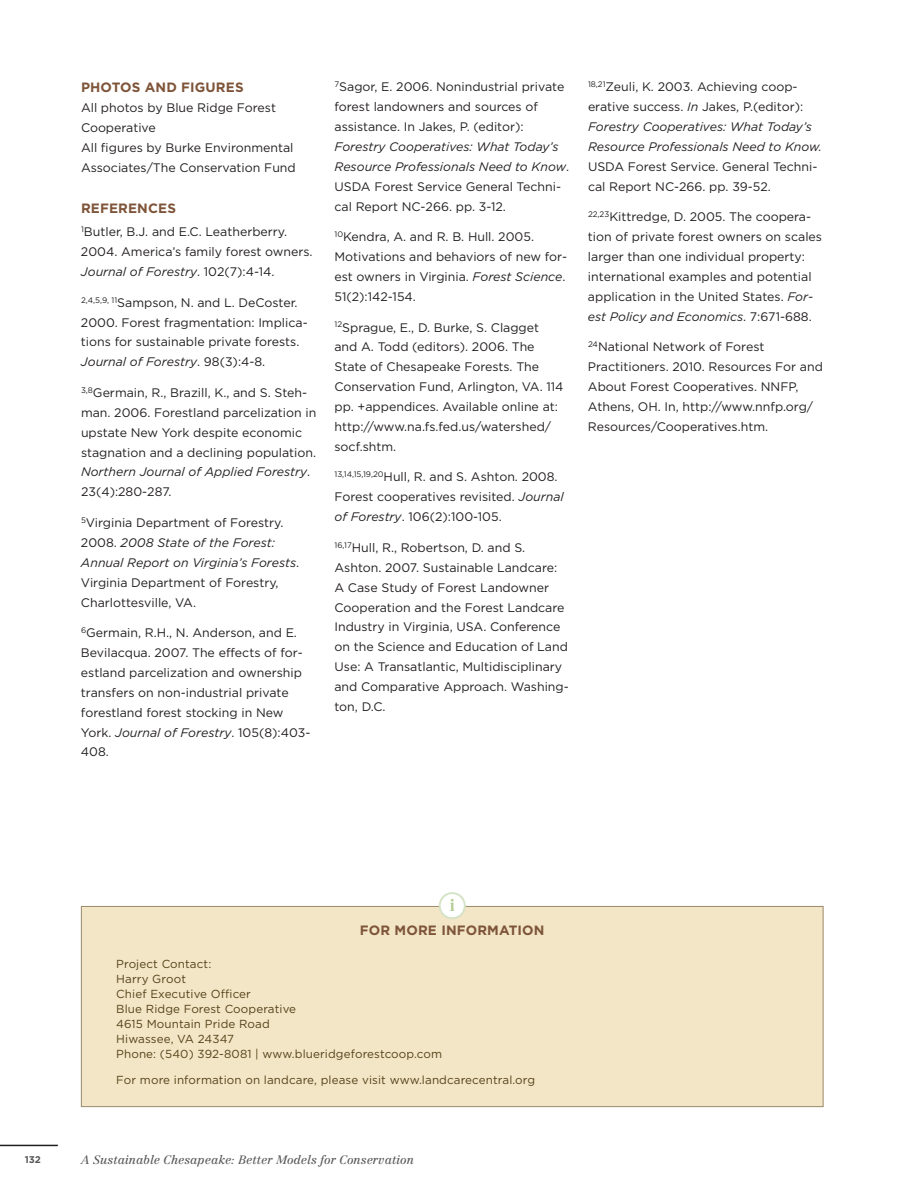
<style>
.page{position:relative;width:918px;height:1188px;background:#fff}
.page>*{position:absolute;margin:0;border:0;box-sizing:border-box;transform-origin:0 0}
.Paragraph_Sub_Sectio{font:16.35px "Centennial Bold Os F";color:#b4cc95}
.Paragraph_Sub_Titles{font:700 13.5px "Gotham";letter-spacing:.01em;color:#7e5439}
.Paragraph_Style{font:700 13.5px "Gotham";letter-spacing:.01em;color:#7e5439}
.Paragraph_Style-2{font:12.3px/19.8px "Gotham";color:#231f20}
.t1{font:italic 12px "Centennial";color:#57585a}
.ForMoreInfo-text{font:11.7px/15px "Gotham";letter-spacing:.01em;color:#564218}
.t2{font:700 9.75px "Gotham";color:#57585a}
.s1{font-style:italic}
</style>
<div class="page">
<hr style="left:0;top:1145px;width:58px;height:1px;background:#231f20">
<div style="left:81px;top:906px;width:743px;height:201px;background:#f2e6c7;border:1px solid #9a8a6c"></div>
<div style="left:440px;top:893px;width:25px;height:25px;background:#fff;border-radius:50%"></div>
<div style="left:439px;top:892px;width:27px;height:27px;border:2px solid #d5e3c6;border-radius:50%"></div>
<p class="Paragraph_Style" style="left:81px;top:80px;width:164px">PHOTOS AND FIGURES</p>
<p class="Paragraph_Style-2" style="left:81px;top:98px;width:216px">All photos by Blue Ridge Forest<br>Cooperative<br>All figures by Burke Environmental<br>Associates/The Conservation Fund</p>
<p class="Paragraph_Sub_Titles" style="left:81px;top:201px;width:97px">REFERENCES</p>
<p class="Paragraph_Style-2" style="left:81px;top:222px;width:233px"><sup>1</sup>Butler, B.J. and E.C. Leatherberry.<br>2004. America’s family forest owners.<br><span class="s1">Journal of Forestry</span>. 102(7):4-14.</p>
<p class="Paragraph_Style-2" style="left:81px;top:292px;width:228px"><sup>2,4,5,9,</sup> <sup>11</sup>Sampson, N. and L. DeCoster.<br>2000. Forest fragmentation: Implica&shy;tions for sustainable private forests.<br><span class="s1">Journal of Forestry</span>. 98(3):4-8.</p>
<p class="Paragraph_Style-2" style="left:81px;top:383px;width:237px"><sup>3,8</sup>Germain, R., Brazill, K., and S. Steh&shy;man. 2006. Forestland parcelization in upstate New York despite economic stagnation and a declining population.<br><span class="s1">Northern Journal of Applied Forestry</span>.<br>23(4):280-287.</p>
<p class="Paragraph_Style-2" style="left:81px;top:513px;width:220px"><sup>5</sup>Virginia Department of Forestry.<br>2008. <span class="s1">2008 State of the Forest:<br>Annual Report on Virginia’s Forests</span>.<br>Virginia Department of Forestry,<br>Charlottesville, VA.</p>
<p class="Paragraph_Style-2" style="left:81px;top:623px;width:231px"><sup>6</sup>Germain, R.H., N. Anderson, and E.<br>Bevilacqua. 2007. The effects of for&shy;estland parcelization and ownership transfers on non-industrial private forestland forest stocking in New<br>York. <span class="s1">Journal of Forestry</span>. 105(8):403-<br>408.</p>
<p class="Paragraph_Style-2" style="left:334px;top:77px;width:236px"><sup>7</sup>Sagor, E. 2006. Nonindustrial private forest landowners and sources of assistance. In Jakes, P. (editor):<br><span class="s1">Forestry Cooperatives: What Today’s Resource Professionals Need to Know</span>.<br>USDA Forest Service General Techni&shy;cal Report NC-266. pp. 3-12.</p>
<p class="Paragraph_Style-2" style="left:334px;top:227px;width:234px"><sup>10</sup>Kendra, A. and R. B. Hull. 2005.<br>Motivations and behaviors of new for&shy;est owners in Virginia. <span class="s1">Forest Science</span>.<br>51(2):142-154.</p>
<p class="Paragraph_Style-2" style="left:334px;top:317px;width:231px"><sup>12</sup>Sprague, E., D. Burke, S. Clagget and A. Todd (editors). 2006. The<br>State of Chesapeake Forests. The<br>Conservation Fund, Arlington, VA. 114 pp. +appendices. Available online at: http://www.na.fs.fed.us/watershed/ socf.shtm.</p>
<p class="Paragraph_Style-2" style="left:334px;top:467px;width:231px"><sup>13,14,15,19,20</sup>Hull, R. and S. Ashton. 2008.<br>Forest cooperatives revisited. <span class="s1">Journal of Forestry</span>. 106(2):100-105.</p>
<p class="Paragraph_Style-2" style="left:334px;top:537px;width:236px"><sup>16,17</sup>Hull, R., Robertson, D. and S.<br>Ashton. 2007. Sustainable Landcare:<br>A Case Study of Forest Landowner Cooperation and the Forest Landcare Industry in Virginia, USA. Conference on the Science and Education of Land Use: A Transatlantic, Multidisciplinary and Comparative Approach. Washing&shy;ton, D.C.</p>
<p class="Paragraph_Style-2" style="left:588px;top:77px;width:235px"><sup>18,21</sup>Zeuli, K. 2003. Achieving coop&shy;erative success. <span class="s1">In</span> Jakes, P.(editor):<br><span class="s1">Forestry Cooperatives: What Today’s Resource Professionals Need to Know.<br></span>USDA Forest Service. General Techni&shy;cal Report NC-266. pp. 39-52.</p>
<p class="Paragraph_Style-2" style="left:588px;top:207px;width:236px"><sup>22,23</sup>Kittredge, D. 2005. The coopera&shy;tion of private forest owners on scales larger than one individual property: international examples and potential application in the United States. <span class="s1">For&shy;est Policy and Economics</span>. 7:671-688.</p>
<p class="Paragraph_Style-2" style="left:588px;top:337px;width:236px"><sup>24</sup>National Network of Forest Practitioners. 2010. Resources For and About Forest Cooperatives. NNFP, Athens, OH. In, http://www.nnfp.org/ Resources/Cooperatives.htm.</p>
<p class="Paragraph_Sub_Sectio" style="left:450px;top:896px;width:7px">i</p>
<p class="Paragraph_Sub_Titles" style="left:360px;top:923px;width:186px">FOR MORE I NFORMATION</p>
<p class="ForMoreInfo-text" style="left:116px;top:957px;width:327px">Project Contact:<br>Harry Groot<br>Chief Executive Officer<br>Blue Ridge Forest Cooperative<br>4615 Mountain Pride Road<br>Hiwassee, VA 24347<br>Phone: (540) 392-8081 | www.blueridgeforestcoop.com</p>
<p class="ForMoreInfo-text" style="left:116px;top:1072px;width:420px">For more information on landcare, please visit www.landcarecentral.org</p>
<p class="t2" style="left:25px;top:1154px;width:18px">132</p>
<p class="t1" style="left:81px;top:1153px;width:335px">A Sustainable Chesapeake: Better Models for Conservation</p>
</div>
